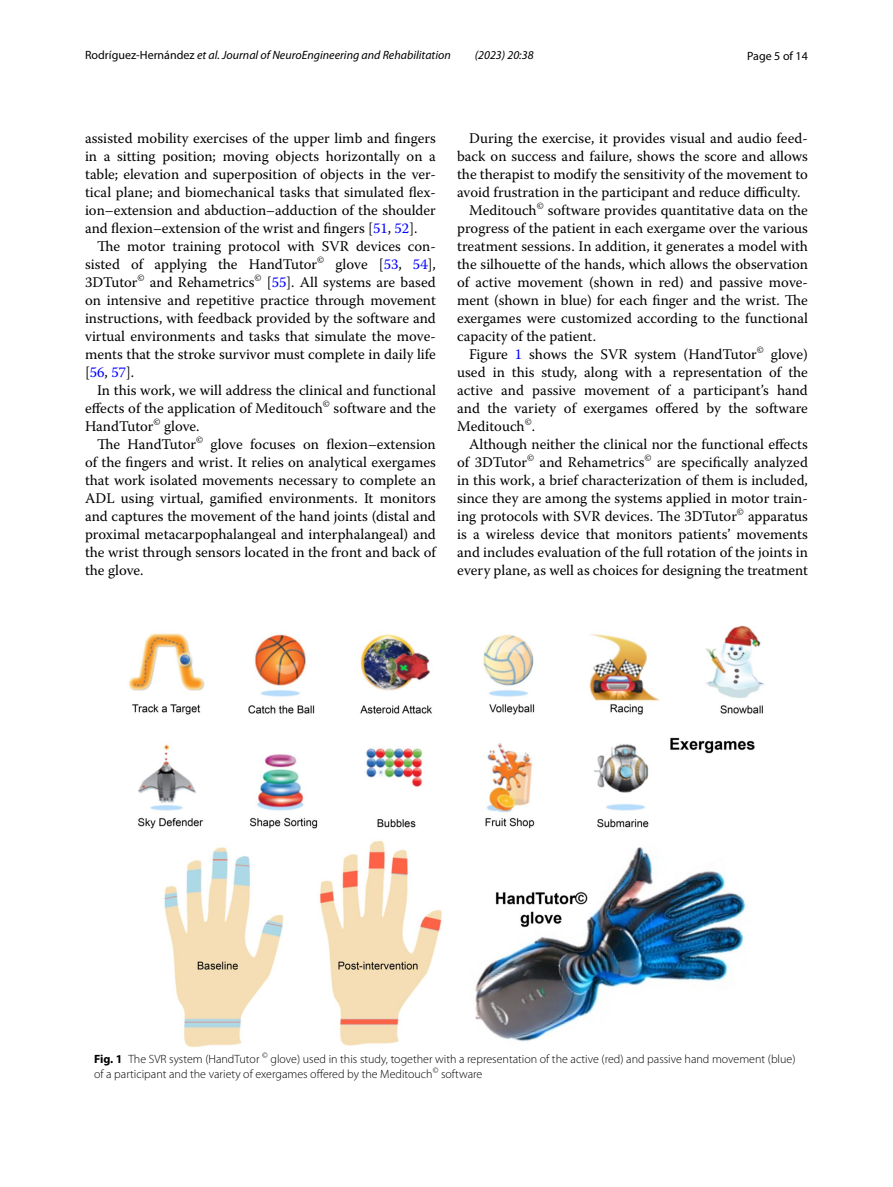
<style>
.page{position:relative;width:893px;height:1187px;background:#fff}
.page>*{position:absolute;margin:0;border:0;box-sizing:border-box;transform-origin:0 0}
.t1{font:14.7px/18px "Warnock Pro";color:#000;text-align:justify}
.t2{font:300 12px/15px "Myriad Pro";color:#000}
.t3{font:italic 12px "Myriad Pro";color:#000}
.t4{font:12px "Myriad Pro";color:#000}
.s1{font-style:normal}
.s2{color:#00f}
.s3{font-weight:700}
</style>
<div class="page">
<img style="left:128px;top:625px;width:636px;height:422px">
<p class="t3" style="left:85px;top:48px;width:367px"><span class="s1">Rodríguez‑Hernández</span> et al. Journal of NeuroEngineering and Rehabilitation</p>
<p class="t3" style="left:475px;top:48px;width:60px">(2023) 20:38</p>
<p class="t4" style="left:747px;top:48px;width:62px">Page 5 of 14</p>
<p class="t1" style="left:85px;top:128px;width:352px">assisted mobility exercises of the upper limb and fingers in a sitting position; moving objects horizontally on a table; elevation and superposition of objects in the ver&shy;tical plane; and biomechanical tasks that simulated flex&shy;ion–extension and abduction–adduction of the shoulder and flexion–extension of the wrist and fingers [<span class="s2">51</span>, <span class="s2">52</span>].</p>
<p class="t1" style="left:85px;top:236px;width:352px;text-indent:12px">The motor training protocol with SVR devices con&shy;sisted of applying the HandTutor<sup>©</sup> glove [<span class="s2">53</span>, <span class="s2">54</span>], 3DTutor<sup>©</sup> and Rehametrics<sup>©</sup> [<span class="s2">55</span>]. All systems are based on intensive and repetitive practice through movement instructions, with feedback provided by the software and virtual environments and tasks that simulate the move&shy;ments that the stroke survivor must complete in daily life [<span class="s2">56</span>, <span class="s2">57</span>].</p>
<p class="t1" style="left:85px;top:380px;width:352px;text-indent:12px">In this work, we will address the clinical and functional effects of the application of Meditouch<sup>©</sup> software and the HandTutor<sup>©</sup> glove.</p>
<p class="t1" style="left:85px;top:434px;width:352px;text-indent:12px">The HandTutor<sup>©</sup> glove focuses on flexion–extension of the fingers and wrist. It relies on analytical exergames that work isolated movements necessary to complete an ADL using virtual, gamified environments. It monitors and captures the movement of the hand joints (distal and proximal metacarpophalangeal and interphalangeal) and the wrist through sensors located in the front and back of the glove.</p>
<p class="t1" style="left:469px;top:128px;width:340px">During the exercise, it provides visual and audio feed-</p>
<p class="t1" style="left:457px;top:146px;width:352px">back on success and failure, shows the score and allows</p>
<p class="t1" style="left:457px;top:164px;width:352px">the therapist to modify the sensitivity of the movement to</p>
<p class="t1" style="left:457px;top:182px;width:345px">avoid frustration in the participant and reduce difficulty.</p>
<p class="t1" style="left:469px;top:200px;width:340px">Meditouch<sup>©</sup> software provides quantitative data on the</p>
<p class="t1" style="left:457px;top:218px;width:352px">progress of the patient in each exergame over the various</p>
<p class="t1" style="left:457px;top:236px;width:352px">treatment sessions. In addition, it generates a model with</p>
<p class="t1" style="left:457px;top:254px;width:352px">the silhouette of the hands, which allows the observation</p>
<p class="t1" style="left:457px;top:272px;width:352px">of active movement (shown in red) and passive move-</p>
<p class="t1" style="left:457px;top:290px;width:352px">ment (shown in blue) for each finger and the wrist. The</p>
<p class="t1" style="left:457px;top:308px;width:352px">exergames were customized according to the functional</p>
<p class="t1" style="left:457px;top:326px;width:140px">capacity of the patient.</p>
<p class="t1" style="left:469px;top:344px;width:340px">Figure <span class="s2">1</span> shows the SVR system (HandTutor<sup>©</sup> glove)</p>
<p class="t1" style="left:457px;top:362px;width:352px">used in this study, along with a representation of the</p>
<p class="t1" style="left:457px;top:380px;width:352px">active and passive movement of a participant’s hand</p>
<p class="t1" style="left:457px;top:398px;width:352px">and the variety of exergames offered by the software</p>
<p class="t1" style="left:457px;top:416px;width:79px">Meditouch<sup>©</sup>.</p>
<p class="t1" style="left:469px;top:434px;width:340px">Although neither the clinical nor the functional effects</p>
<p class="t1" style="left:457px;top:452px;width:352px">of 3DTutor<sup>©</sup> and Rehametrics<sup>©</sup> are specifically analyzed</p>
<p class="t1" style="left:457px;top:470px;width:352px">in this work, a brief characterization of them is included,</p>
<p class="t1" style="left:457px;top:488px;width:352px">since they are among the systems applied in motor train-</p>
<p class="t1" style="left:457px;top:506px;width:352px">ing protocols with SVR devices. The 3DTutor<sup>©</sup> apparatus</p>
<p class="t1" style="left:457px;top:524px;width:352px">is a wireless device that monitors patients’ movements</p>
<p class="t1" style="left:457px;top:542px;width:352px">and includes evaluation of the full rotation of the joints in</p>
<p class="t1" style="left:457px;top:560px;width:352px">every plane, as well as choices for designing the treatment</p>
<p class="t2" style="left:94px;top:1051px;width:703px"><span class="s3">Fig. 1</span> The SVR system (HandTutor <sup>©</sup> glove) used in this study, together with a representation of the active (red) and passive hand movement (blue) of a participant and the variety of exergames offered by the Meditouch<sup>©</sup> software</p>
</div>
